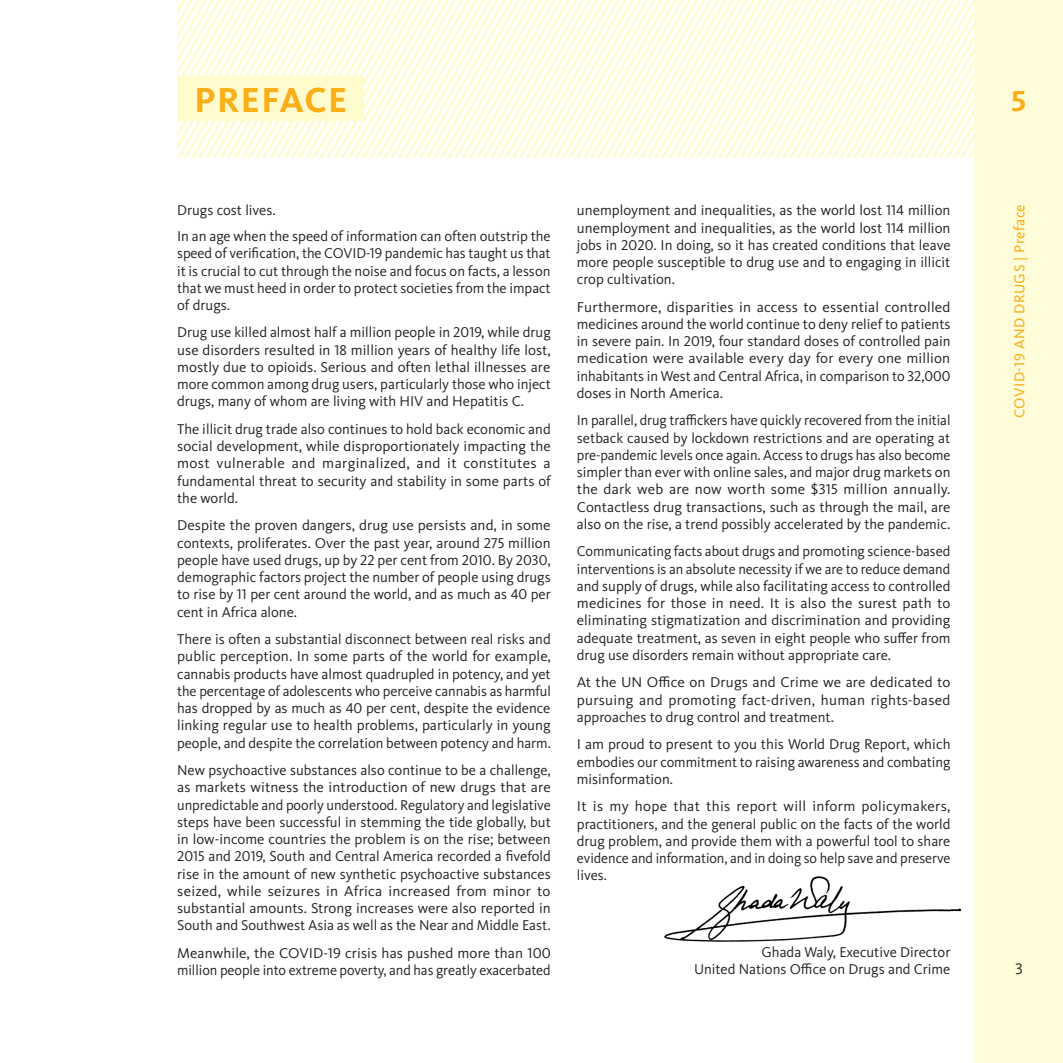
<style>
.page{position:relative;width:1063px;height:1063px;background:#fff}
.page>*{position:absolute;margin:0;border:0;box-sizing:border-box;transform-origin:0 0}
.t1{font:700 36px "Kievit Pro";letter-spacing:.04em;color:#faaf18}
.t2{font:700 30px "Kievit Pro";color:#faaf18}
.t3{font:15.75px "Kievit Pro";color:#231f20}
.t4{font:15px "Kievit Pro";letter-spacing:.02em;color:#faaf18}
.t5{font:14.7px/17.2px "Kievit Pro";color:#231f20;text-align:justify}
</style>
<div class="page">
<svg style="left:177px;top:0;width:498px;height:157px"></svg>
<svg style="left:675px;top:0;width:299px;height:157px"></svg>
<div style="left:177px;top:77px;width:186px;height:44px;background:#fffbcc"></div>
<img style="left:664px;top:876px;width:298px;height:66px">
<div style="left:974px;top:0;width:89px;height:1063px;background:#fffcda"></div>
<h1 class="t1" style="left:194px;top:79px;width:154px">PREFACE</h1>
<p class="t5" style="left:177px;top:197px;width:375px;line-height:25.8px">Drugs cost lives.<br>In an age when the speed of information can often outstrip the</p>
<p class="t5" style="left:177px;top:245px;width:375px">speed of verification, the COVID-19 pandemic has taught us that it is crucial to cut through the noise and focus on facts, a lesson that we must heed in order to protect societies from the impact of drugs.</p>
<p class="t5" style="left:177px;top:324px;width:375px">Drug use killed almost half a million people in 2019, while drug use disorders resulted in 18 million years of healthy life lost, mostly due to opioids. Serious and often lethal illnesses are more common among drug users, particularly those who inject drugs, many of whom are living with HIV and Hepatitis C.</p>
<p class="t5" style="left:177px;top:420px;width:375px">The illicit drug trade also continues to hold back economic and social development, while disproportionately impacting the most vulnerable and marginalized, and it constitutes a fundamental threat to security and stability in some parts of the world.</p>
<p class="t5" style="left:177px;top:517px;width:375px">Despite the proven dangers, drug use persists and, in some contexts, proliferates. Over the past year, around 275 million people have used drugs, up by 22 per cent from 2010. By 2030, demographic factors project the number of people using drugs to rise by 11 per cent around the world, and as much as 40 per cent in Africa alone.</p>
<p class="t5" style="left:177px;top:630px;width:375px">There is often a substantial disconnect between real risks and public perception. In some parts of the world for example, cannabis products have almost quadrupled in potency, and yet the percentage of adolescents who perceive cannabis as harmful has dropped by as much as 40 per cent, despite the evidence linking regular use to health problems, particularly in young people, and despite the correlation between potency and harm.</p>
<p class="t5" style="left:177px;top:761px;width:375px">New psychoactive substances also continue to be a challenge, as markets witness the introduction of new drugs that are unpredictable and poorly understood. Regulatory and legislative steps have been successful in stemming the tide globally, but in low-income countries the problem is on the rise; between 2015 and 2019, South and Central America recorded a fivefold rise in the amount of new synthetic psychoactive substances seized, while seizures in Africa increased from minor to substantial amounts. Strong increases were also reported in South and Southwest Asia as well as the Near and Middle East.</p>
<p class="t5" style="left:177px;top:944px;width:375px">Meanwhile, the COVID-19 crisis has pushed more than 100 million people into extreme poverty, and has greatly exacerbated</p>
<p class="t5" style="left:577px;top:202px;width:375px">unemployment and inequalities, as the world lost 114 million unemployment and inequalities, as the world lost 114 million jobs in 2020. In doing, so it has created conditions that leave more people susceptible to drug use and to engaging in illicit crop cultivation.</p>
<p class="t5" style="left:577px;top:298px;width:375px">Furthermore, disparities in access to essential controlled medicines around the world continue to deny relief to patients in severe pain. In 2019, four standard doses of controlled pain medication were available every day for every one million inhabitants in West and Central Africa, in comparison to 32,000 doses in North America.</p>
<p class="t5" style="left:577px;top:412px;width:375px">In parallel, drug traffickers have quickly recovered from the initial setback caused by lockdown restrictions and are operating at pre-pandemic levels once again. Access to drugs has also become simpler than ever with online sales, and major drug markets on the dark web are now worth some $315 million annually.<br>Contactless drug transactions, such as through the mail, are also on the rise, a trend possibly accelerated by the pandemic.</p>
<p class="t5" style="left:577px;top:543px;width:375px">Communicating facts about drugs and promoting science-based interventions is an absolute necessity if we are to reduce demand and supply of drugs, while also facilitating access to controlled medicines for those in need. It is also the surest path to eliminating stigmatization and discrimination and providing adequate treatment, as seven in eight people who suffer from drug use disorders remain without appropriate care.</p>
<p class="t5" style="left:577px;top:674px;width:375px">At the UN Office on Drugs and Crime we are dedicated to pursuing and promoting fact-driven, human rights-based approaches to drug control and treatment.</p>
<p class="t5" style="left:577px;top:736px;width:375px">I am proud to present to you this World Drug Report, which embodies our commitment to raising awareness and combating misinformation.</p>
<p class="t5" style="left:577px;top:798px;width:375px">It is my hope that this report will inform policymakers, practitioners, and the general public on the facts of the world drug problem, and provide them with a powerful tool to share evidence and information, and in doing so help save and preserve lives.</p>
<p class="t5" style="left:694px;top:943px;width:258px;text-align:right">Ghada Waly, Executive Director<br>United Nations Office on Drugs and Crime</p>
<h2 class="t2" style="left:1011px;top:83px;width:18px">5</h2>
<p class="t4" style="left:1010px;top:418px;width:215px;rotate:-90deg">COVID-19 AND DRUGS | Preface</p>
<p class="t3" style="left:1015px;top:959px;width:10px">3</p>
</div>
